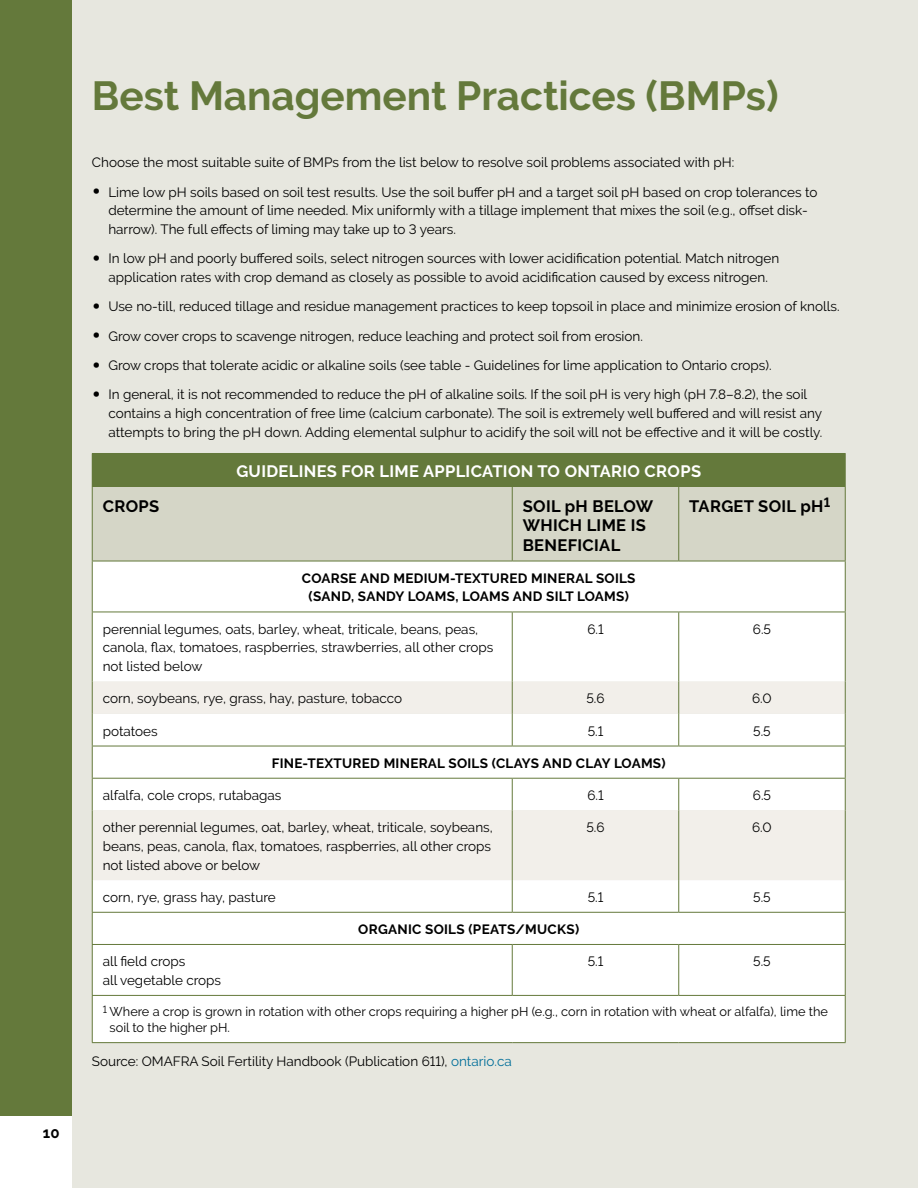
<style>
.page{position:relative;width:918px;height:1188px;background:#fff}
.page>*{position:absolute;margin:0;border:0;box-sizing:border-box;transform-origin:0 0}
.t1{font:700 40.5px "Raleway";color:#64793b}
.Table_H2{font:700 16.5px/19.5px "Raleway";letter-spacing:.02em;color:#000}
.Table_H1{font:700 16.5px "Raleway";letter-spacing:.02em;color:#fff}
.t2{font:700 15px "Raleway";color:#000}
.Body{font:13.5px/18.8px "Raleway";color:#000}
.Table_H3{font:700 13.5px/18.8px "Raleway";letter-spacing:.02em;color:#000;text-align:center}
.Table_Body{font:13.5px/18.8px "Raleway";color:#000}
.Footnotes{font:12.75px/15.8px "Raleway";color:#000}
.s1{font-weight:700;font-size:25.5px}
.s2{color:#006e99}
</style>
<div class="page">
<div style="left:72px;top:0;width:846px;height:1188px;background:#e7e7df"></div>
<div style="left:0;top:0;width:72px;height:1116px;background:#64793b"></div>
<div style="left:92px;top:453px;width:753px;height:34px;background:#64793b"></div>
<div style="left:93px;top:487px;width:752px;height:74px;background:#d5d6c7"></div>
<div style="left:93px;top:562px;width:752px;height:480px;background:#fff"></div>
<svg style="left:93px;top:682px;width:752px;height:198px;fill:#f2efea"></svg>
<hr style="left:679px;top:453px;width:167px;height:1px;background:#64793b">
<hr style="left:845px;top:454px;width:1px;height:33px;background:#64793b">
<hr style="left:92px;top:612px;width:1px;height:70px;background:#64793b">
<hr style="left:512px;top:612px;width:1px;height:70px;background:#64793b">
<hr style="left:678px;top:612px;width:1px;height:70px;background:#64793b">
<hr style="left:845px;top:612px;width:1px;height:70px;background:#64793b">
<hr style="left:92px;top:714px;width:1px;height:32px;background:#64793b">
<hr style="left:512px;top:714px;width:1px;height:32px;background:#64793b">
<hr style="left:678px;top:714px;width:1px;height:32px;background:#64793b">
<hr style="left:845px;top:714px;width:1px;height:32px;background:#64793b">
<hr style="left:92px;top:779px;width:1px;height:31px;background:#64793b">
<hr style="left:512px;top:779px;width:1px;height:31px;background:#64793b">
<hr style="left:678px;top:779px;width:1px;height:31px;background:#64793b">
<hr style="left:845px;top:779px;width:1px;height:31px;background:#64793b">
<hr style="left:92px;top:880px;width:1px;height:32px;background:#64793b">
<hr style="left:512px;top:880px;width:1px;height:32px;background:#64793b">
<hr style="left:678px;top:880px;width:1px;height:32px;background:#64793b">
<hr style="left:845px;top:880px;width:1px;height:32px;background:#64793b">
<hr style="left:92px;top:561px;width:1px;height:51px;background:#64793b">
<hr style="left:845px;top:561px;width:1px;height:51px;background:#64793b">
<hr style="left:92px;top:612px;width:420px;height:1px;background:#64793b">
<hr style="left:512px;top:612px;width:167px;height:1px;background:#64793b">
<hr style="left:679px;top:612px;width:167px;height:1px;background:#64793b">
<hr style="left:92px;top:746px;width:420px;height:1px;background:#64793b">
<hr style="left:92px;top:746px;width:1px;height:32px;background:#64793b">
<hr style="left:512px;top:746px;width:167px;height:1px;background:#64793b">
<hr style="left:679px;top:746px;width:167px;height:1px;background:#64793b">
<hr style="left:845px;top:746px;width:1px;height:32px;background:#64793b">
<hr style="left:92px;top:778px;width:420px;height:1px;background:#64793b">
<hr style="left:512px;top:778px;width:167px;height:1px;background:#64793b">
<hr style="left:679px;top:778px;width:167px;height:1px;background:#64793b">
<hr style="left:92px;top:912px;width:420px;height:1px;background:#64793b">
<hr style="left:92px;top:913px;width:1px;height:31px;background:#64793b">
<hr style="left:512px;top:912px;width:167px;height:1px;background:#64793b">
<hr style="left:679px;top:912px;width:167px;height:1px;background:#64793b">
<hr style="left:845px;top:913px;width:1px;height:31px;background:#64793b">
<hr style="left:92px;top:682px;width:1px;height:32px;background:#64793b">
<hr style="left:512px;top:682px;width:1px;height:32px;background:#64793b">
<hr style="left:678px;top:682px;width:1px;height:32px;background:#64793b">
<hr style="left:845px;top:682px;width:1px;height:32px;background:#64793b">
<hr style="left:512px;top:810px;width:1px;height:70px;background:#64793b">
<hr style="left:678px;top:810px;width:1px;height:70px;background:#64793b">
<hr style="left:92px;top:810px;width:1px;height:70px;background:#64793b">
<hr style="left:845px;top:810px;width:1px;height:70px;background:#64793b">
<hr style="left:92px;top:944px;width:420px;height:1px;background:#64793b">
<hr style="left:92px;top:945px;width:1px;height:50px;background:#64793b">
<hr style="left:512px;top:944px;width:167px;height:1px;background:#64793b">
<hr style="left:512px;top:945px;width:1px;height:50px;background:#64793b">
<hr style="left:679px;top:944px;width:167px;height:1px;background:#64793b">
<hr style="left:678px;top:945px;width:1px;height:50px;background:#64793b">
<hr style="left:845px;top:945px;width:1px;height:50px;background:#64793b">
<hr style="left:92px;top:995px;width:420px;height:1px;background:#64793b">
<hr style="left:92px;top:996px;width:1px;height:46px;background:#64793b">
<hr style="left:512px;top:995px;width:167px;height:1px;background:#64793b">
<hr style="left:679px;top:995px;width:167px;height:1px;background:#64793b">
<hr style="left:845px;top:996px;width:1px;height:46px;background:#64793b">
<hr style="left:92px;top:1042px;width:420px;height:1px;background:#64793b">
<hr style="left:512px;top:1042px;width:167px;height:1px;background:#64793b">
<hr style="left:679px;top:1042px;width:167px;height:1px;background:#64793b">
<hr style="left:92px;top:487px;width:1px;height:74px;background:#64793b">
<hr style="left:512px;top:487px;width:1px;height:74px;background:#64793b">
<hr style="left:678px;top:487px;width:1px;height:74px;background:#64793b">
<hr style="left:845px;top:487px;width:1px;height:74px;background:#64793b">
<hr style="left:92px;top:561px;width:420px;height:1px;background:#64793b">
<hr style="left:512px;top:561px;width:167px;height:1px;background:#64793b">
<hr style="left:679px;top:561px;width:167px;height:1px;background:#64793b">
<p class="t2" style="left:43px;top:1125px;width:18px">10</p>
<h1 class="t1" style="left:92px;top:72px;width:688px">Best Management Practices (BMPs)</h1>
<p class="Body" style="left:92px;top:153px;width:644px">Choose the most suitable suite of BMPs from the list below to resolve soil problems associated with pH:</p>
<p class="Body" style="left:108px;top:182px;width:711px;text-indent:-16px"><span class="s1">•</span> Lime low pH soils based on soil test results. Use the soil buffer pH and a target soil pH based on crop tolerances to determine the amount of lime needed. Mix uniformly with a tillage implement that mixes the soil (e.g., offset disk&shy;harrow). The full effects of liming may take up to 3 years.</p>
<p class="Body" style="left:92px;top:249px;width:689px;text-align:center"><span class="s1">•</span> In low pH and poorly buffered soils, select nitrogen sources with lower acidification potential. Match nitrogen application rates with crop demand as closely as possible to avoid acidification caused by excess nitrogen.</p>
<p class="Body" style="left:92px;top:297px;width:749px"><span class="s1">•</span> Use no-till, reduced tillage and residue management practices to keep topsoil in place and minimize erosion of knolls.</p>
<p class="Body" style="left:92px;top:326px;width:553px"><span class="s1">•</span> Grow cover crops to scavenge nitrogen, reduce leaching and protect soil from erosion.</p>
<p class="Body" style="left:92px;top:356px;width:681px"><span class="s1">•</span> Grow crops that tolerate acidic or alkaline soils (see table - Guidelines for lime application to Ontario crops).</p>
<p class="Body" style="left:108px;top:385px;width:716px;text-indent:-16px"><span class="s1">•</span> In general, it is not recommended to reduce the pH of alkaline soils. If the soil pH is very high (pH 7.8–8.2), the soil contains a high concentration of free lime (calcium carbonate). The soil is extremely well buffered and will resist any attempts to bring the pH down. Adding elemental sulphur to acidify the soil will not be effective and it will be costly.</p>
<p class="Table_H1" style="left:236px;top:461px;width:466px">GUIDELINES FOR LIME APPLICATION TO ONTARIO CROPS</p>
<p class="Table_H2" style="left:103px;top:496px;width:58px">CROPS</p>
<p class="Table_H2" style="left:523px;top:496px;width:132px">SOIL pH BELOW<br>WHICH LIME IS<br>BENEFICIAL</p>
<p class="Table_H2" style="left:689px;top:496px;width:142px">TARGET SOIL pH<sup>1</sup></p>
<p class="Table_H3" style="left:302px;top:569px;width:335px">COARSE AND MEDIUM-TEXTURED MINERAL SOILS (SAND, SANDY LOAMS, LOAMS AND SILT LOAMS)</p>
<p class="Table_Body" style="left:103px;top:619px;width:392px">perennial legumes, oats, barley, wheat, triticale, beans, peas, canola, flax, tomatoes, raspberries, strawberries, all other crops not listed below</p>
<p class="Body" style="left:587px;top:619px;width:18px">6.1</p>
<p class="Body" style="left:753px;top:619px;width:20px">6.5</p>
<p class="Body" style="left:103px;top:689px;width:301px">corn, soybeans, rye, grass, hay, pasture, tobacco</p>
<p class="Body" style="left:586px;top:689px;width:20px">5.6</p>
<p class="Body" style="left:752px;top:689px;width:21px">6.0</p>
<p class="Body" style="left:103px;top:721px;width:56px">potatoes</p>
<p class="Body" style="left:588px;top:721px;width:17px">5.1</p>
<p class="Body" style="left:753px;top:721px;width:19px">5.5</p>
<p class="Table_H3" style="left:272px;top:754px;width:395px">FINE-TEXTURED MINERAL SOILS (CLAYS AND CLAY LOAMS)</p>
<p class="Body" style="left:103px;top:786px;width:180px">alfalfa, cole crops, rutabagas</p>
<p class="Body" style="left:587px;top:786px;width:18px">6.1</p>
<p class="Body" style="left:753px;top:786px;width:20px">6.5</p>
<p class="Body" style="left:103px;top:818px;width:392px;text-align:justify">other perennial legumes, oat, barley, wheat, triticale, soybeans, beans, peas, canola, flax, tomatoes, raspberries, all other crops not listed above or below</p>
<p class="Body" style="left:586px;top:818px;width:20px">5.6</p>
<p class="Body" style="left:752px;top:818px;width:21px">6.0</p>
<p class="Body" style="left:103px;top:888px;width:174px">corn, rye, grass hay, pasture</p>
<p class="Body" style="left:588px;top:888px;width:17px">5.1</p>
<p class="Body" style="left:753px;top:888px;width:19px">5.5</p>
<p class="Table_H3" style="left:358px;top:920px;width:222px">ORGANIC SOILS (PEATS/MUCKS)</p>
<p class="Body" style="left:103px;top:952px;width:120px">all field crops<br>all vegetable crops</p>
<p class="Body" style="left:588px;top:952px;width:17px">5.1</p>
<p class="Body" style="left:753px;top:952px;width:19px">5.5</p>
<p class="Footnotes" style="left:110px;top:1004px;width:720px;text-indent:-7px"><sup>1</sup> Where a crop is grown in rotation with other crops requiring a higher pH (e.g., corn in rotation with wheat or alfalfa), lime the soil to the higher pH.</p>
<p class="Body" style="left:92px;top:1052px;width:422px">Source: OMAFRA Soil Fertility Handbook (Publication 611), <span class="s2">ontario.ca</span></p>
</div>
